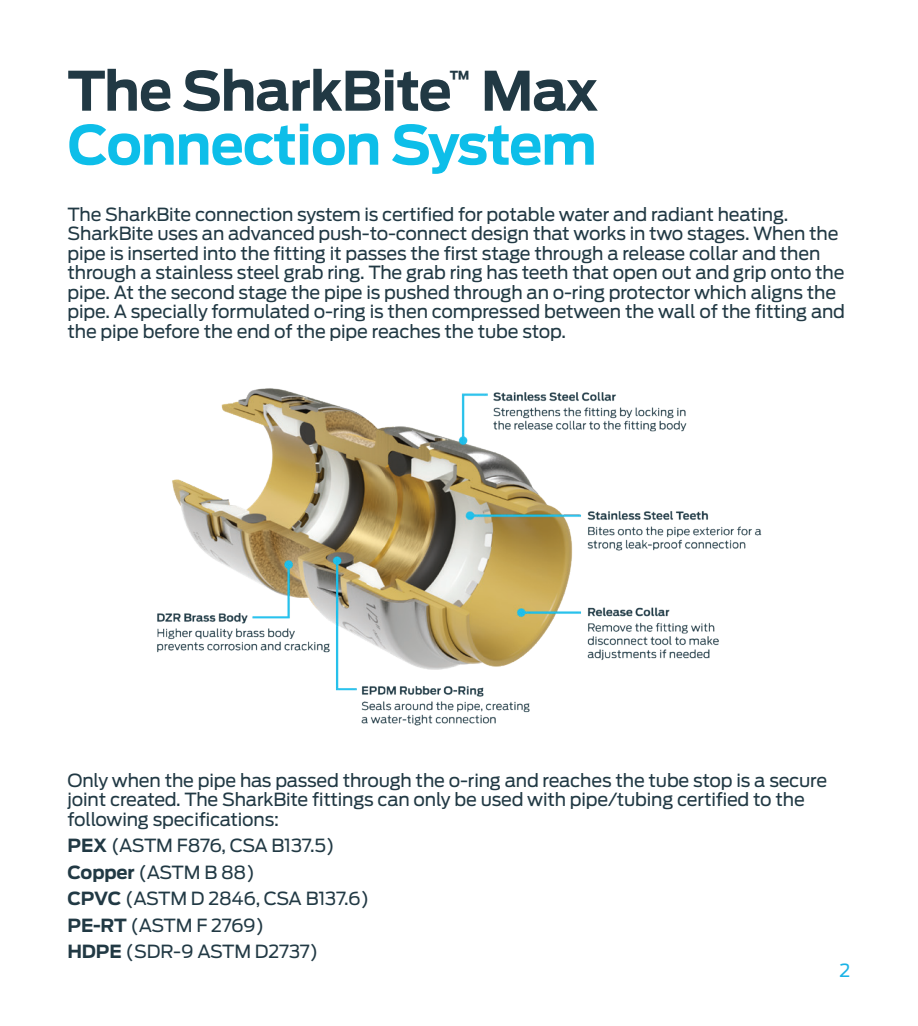
<style>
.page{position:relative;width:918px;height:1026px;background:#fff}
.page>*{position:absolute;margin:0;border:0;box-sizing:border-box;transform-origin:0 0}
.t1{font:700 54px "Antenna";letter-spacing:-.02em;color:#0dbee9}
.t2{font:700 54px "Antenna";letter-spacing:-.02em;color:#213944}
.t3{font:700 19.2px "Antenna";color:#213944}
.t4{font:18px/19.5px "Antenna";letter-spacing:-.01em;color:#213944}
.t5{font:18px "Antenna";color:#1ab3e6}
.s1{font-weight:700}
</style>
<div class="page">
<img style="left:157px;top:388px;width:605px;height:338px">
<h1 class="t2" style="left:68px;top:54px;width:386px">The SharkBite</h1>
<p class="t3" style="left:449px;top:64px;width:23px">™</p>
<h1 class="t2" style="left:481px;top:54px;width:119px">Max</h1>
<h1 class="t1" style="left:68px;top:108px;width:531px">Connection System</h1>
<p class="t4" style="left:68px;top:204px;width:779px">The SharkBite connection system is certified for potable water and radiant heating.<br>SharkBite uses an advanced push-to-connect design that works in two stages. When the pipe is inserted into the fitting it passes the first stage through a release collar and then through a stainless steel grab ring. The grab ring has teeth that open out and grip onto the pipe. At the second stage the pipe is pushed through an o-ring protector which aligns the pipe. A specially formulated o-ring is then compressed between the wall of the fitting and the pipe before the end of the pipe reaches the tube stop.</p>
<p class="t4" style="left:68px;top:770px;width:761px">Only when the pipe has passed through the o-ring and reaches the tube stop is a secure joint created. The SharkBite fittings can only be used with pipe/tubing certified to the following specifications:</p>
<p class="t4" style="left:68px;top:832px;width:303px;line-height:26.4px"><span class="s1">PEX</span> (ASTM F876, CSA B137.5)<br><span class="s1">Copper</span> (ASTM B 88)<br><span class="s1">CPVC</span> (ASTM D 2846, CSA B137.6)<br><span class="s1">PE-RT</span> (ASTM F 2769)<br><span class="s1">HDPE</span> (SDR-9 ASTM D2737)</p>
<p class="t5" style="left:840px;top:959px;width:12px">2</p>
</div>
